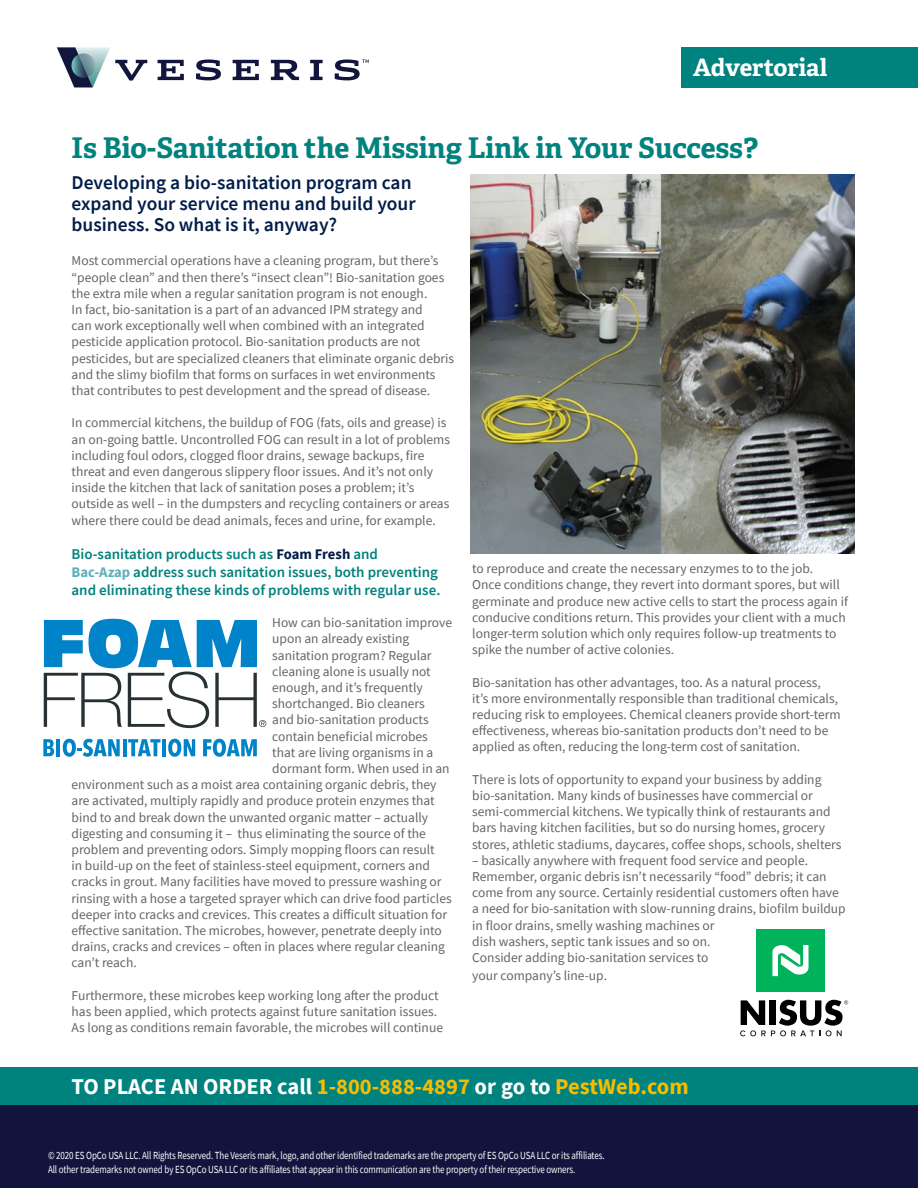
<style>
.page{position:relative;width:918px;height:1188px;background:#fff}
.page>*{position:absolute;margin:0;border:0;box-sizing:border-box;transform-origin:0 0}
.t1{font:700 28.5px "Adelle PE";color:#00827e}
.t2{font:700 24px "Adelle PE";color:#fff}
.t3{font:700 22.5px "Source Sans Pro";color:#f6bd00}
.t4{font:600 19.5px/21px "Source Sans Pro";color:#001d4a}
.t5{font:600 15px/18px "Source Sans Pro";color:#00827e}
.t6{font:13.5px/16.2px "Source Sans Pro";color:#61646a}
.t7{font:10.8px/13.5px "Source Sans Pro";letter-spacing:-.01em;color:#fff;scale:.82 1}
.s1{font-weight:700;font-size:14.7px;color:#001d4a}
.s2{font-weight:700;font-size:14.7px;color:#5eb0bc}
.s3{color:#fff}
</style>
<div class="page">
<svg style="left:57px;top:47px;width:90px;height:40px"></svg>
<svg style="left:158px;top:60px;width:26px;height:20px"></svg>
<svg style="left:196px;top:59px;width:25px;height:21px"></svg>
<svg style="left:233px;top:60px;width:26px;height:20px"></svg>
<svg style="left:271px;top:60px;width:28px;height:20px"></svg>
<svg style="left:310px;top:60px;width:13px;height:20px"></svg>
<svg style="left:335px;top:59px;width:34px;height:21px"></svg>
<div style="left:0;top:1067px;width:918px;height:52px;background:#00827e"></div>
<div style="left:0;top:1106px;width:918px;height:82px;background:#12143d"></div>
<div style="left:681px;top:47px;width:237px;height:40px;background:#00827e"></div>
<svg style="left:43px;top:739px;width:11px;height:17px"></svg>
<hr style="left:57px;top:739px;width:3px;height:17px;background:#0083c8">
<svg style="left:63px;top:739px;width:57px;height:18px"></svg>
<hr style="left:123px;top:739px;width:4px;height:17px;background:#0083c8">
<svg style="left:128px;top:739px;width:32px;height:17px"></svg>
<hr style="left:162px;top:739px;width:4px;height:17px;background:#0083c8">
<svg style="left:168px;top:739px;width:27px;height:18px"></svg>
<svg style="left:203px;top:739px;width:54px;height:18px"></svg>
<svg style="left:44px;top:619px;width:222px;height:109px"></svg>
<img style="left:470px;top:174px;width:385px;height:379px">
<div style="left:756px;top:929px;width:68px;height:63px;background:#00b259"></div>
<svg style="left:772px;top:945px;width:37px;height:31px"></svg>
<svg style="left:740px;top:1000px;width:108px;height:36px"></svg>
<p class="t2" style="left:693px;top:50px;width:136px">Advertorial</p>
<p class="t1" style="left:72px;top:127px;width:688px">Is Bio-Sanitation the Missing Link in Your Success?</p>
<p class="t4" style="left:72px;top:172px;width:346px">Developing a bio-sanitation program can expand your service menu and build your business. So what is it, anyway?</p>
<p class="t6" style="left:72px;top:253px;width:384px">Most commercial operations have a cleaning program, but there’s “people clean” and then there’s “insect clean”! Bio-sanitation goes the extra mile when a regular sanitation program is not enough.<br>In fact, bio-sanitation is a part of an advanced IPM strategy and<br>can work exceptionally well when combined with an integrated pesticide application protocol. Bio-sanitation products are not pesticides, but are specialized cleaners that eliminate organic debris and the slimy biofilm that forms on surfaces in wet environments that contributes to pest development and the spread of disease.</p>
<p class="t6" style="left:72px;top:415px;width:380px">In commercial kitchens, the buildup of FOG (fats, oils and grease) is an on-going battle. Uncontrolled FOG can result in a lot of problems including foul odors, clogged floor drains, sewage backups, fire threat and even dangerous slippery floor issues. And it’s not only inside the kitchen that lack of sanitation poses a problem; it’s outside as well – in the dumpsters and recycling containers or areas where there could be dead animals, feces and urine, for example.</p>
<p class="t5" style="left:72px;top:545px;width:370px">Bio-sanitation products such as <span class="s1">Foam Fresh</span> and<br><span class="s2">Bac-Azap</span> address such sanitation issues, both preventing and eliminating these kinds of problems with regular use.</p>
<p class="t6" style="left:272px;top:614px;width:181px">How can bio-sanitation improve</p>
<p class="t6" style="left:272px;top:631px;width:139px">upon an already existing</p>
<p class="t6" style="left:272px;top:647px;width:161px">sanitation program? Regular</p>
<p class="t6" style="left:272px;top:663px;width:160px">cleaning alone is usually not</p>
<p class="t6" style="left:272px;top:679px;width:152px">enough, and it’s frequently</p>
<p class="t6" style="left:272px;top:695px;width:154px">shortchanged. Bio cleaners</p>
<p class="t6" style="left:272px;top:712px;width:158px">and bio-sanitation products</p>
<p class="t6" style="left:272px;top:728px;width:157px">contain beneficial microbes</p>
<p class="t6" style="left:272px;top:744px;width:163px">that are living organisms in a</p>
<p class="t6" style="left:272px;top:760px;width:179px">dormant form. When used in an</p>
<p class="t6" style="left:72px;top:776px;width:366px">environment such as a moist area containing organic debris, they</p>
<p class="t6" style="left:72px;top:793px;width:365px">are activated, multiply rapidly and produce protein enzymes that</p>
<p class="t6" style="left:72px;top:809px;width:358px">bind to and break down the unwanted organic matter – actually</p>
<p class="t6" style="left:72px;top:825px;width:356px">digesting and consuming it – thus eliminating the source of the</p>
<p class="t6" style="left:72px;top:841px;width:365px">problem and preventing odors. Simply mopping floors can result</p>
<p class="t6" style="left:72px;top:857px;width:360px">in build-up on the feet of stainless-steel equipment, corners and</p>
<p class="t6" style="left:72px;top:874px;width:372px">cracks in grout. Many facilities have moved to pressure washing or</p>
<p class="t6" style="left:72px;top:890px;width:382px">rinsing with a hose a targeted sprayer which can drive food particles</p>
<p class="t6" style="left:72px;top:906px;width:377px">deeper into cracks and crevices. This creates a difficult situation for</p>
<p class="t6" style="left:72px;top:922px;width:372px">effective sanitation. The microbes, however, penetrate deeply into</p>
<p class="t6" style="left:72px;top:938px;width:375px">drains, cracks and crevices – often in places where regular cleaning</p>
<p class="t6" style="left:72px;top:955px;width:67px">can’t reach.</p>
<p class="t6" style="left:72px;top:987px;width:373px">Furthermore, these microbes keep working long after the product has been applied, which protects against future sanitation issues.<br>As long as conditions remain favorable, the microbes will continue</p>
<p class="t6" style="left:472px;top:560px;width:377px">to reproduce and create the necessary enzymes to to the job.<br>Once conditions change, they revert into dormant spores, but will germinate and produce new active cells to start the process again if conducive conditions return. This provides your client with a much longer-term solution which only requires follow-up treatments to spike the number of active colonies.</p>
<p class="t6" style="left:472px;top:674px;width:370px">Bio-sanitation has other advantages, too. As a natural process,<br>it’s more environmentally responsible than traditional chemicals, reducing risk to employees. Chemical cleaners provide short-term effectiveness, whereas bio-sanitation products don’t need to be applied as often, reducing the long-term cost of sanitation.</p>
<p class="t6" style="left:472px;top:771px;width:371px">There is lots of opportunity to expand your business by adding bio-sanitation. Many kinds of businesses have commercial or semi-commercial kitchens. We typically think of restaurants and bars having kitchen facilities, but so do nursing homes, grocery stores, athletic stadiums, daycares, coffee shops, schools, shelters</p>
<p class="t6" style="left:472px;top:852px;width:375px">– basically anywhere with frequent food service and people.<br>Remember, organic debris isn’t necessarily “food” debris; it can come from any source. Certainly residential customers often have a need for bio-sanitation with slow-running drains, biofilm buildup in floor drains, smelly washing machines or<br>dish washers, septic tank issues and so on.<br>Consider adding bio-sanitation services to</p>
<p class="t6" style="left:472px;top:967px;width:136px">your company’s line-up.</p>
<p class="t3" style="left:72px;top:1072px;width:619px"><span class="s3">TO PLACE AN ORDER call</span> 1-800-888-4897 <span class="s3">or go to</span> PestWeb.com</p>
<p class="t7" style="left:48px;top:1149px;width:680px">© 2020 ES OpCo USA LLC. All Rights Reserved. The Veseris mark, logo, and other identified trademarks are the property of ES OpCo USA LLC or its affiliates.<br>All other trademarks not owned by ES OpCo USA LLC or its affiliates that appear in this communication are the property of their respective owners.</p>
</div>
